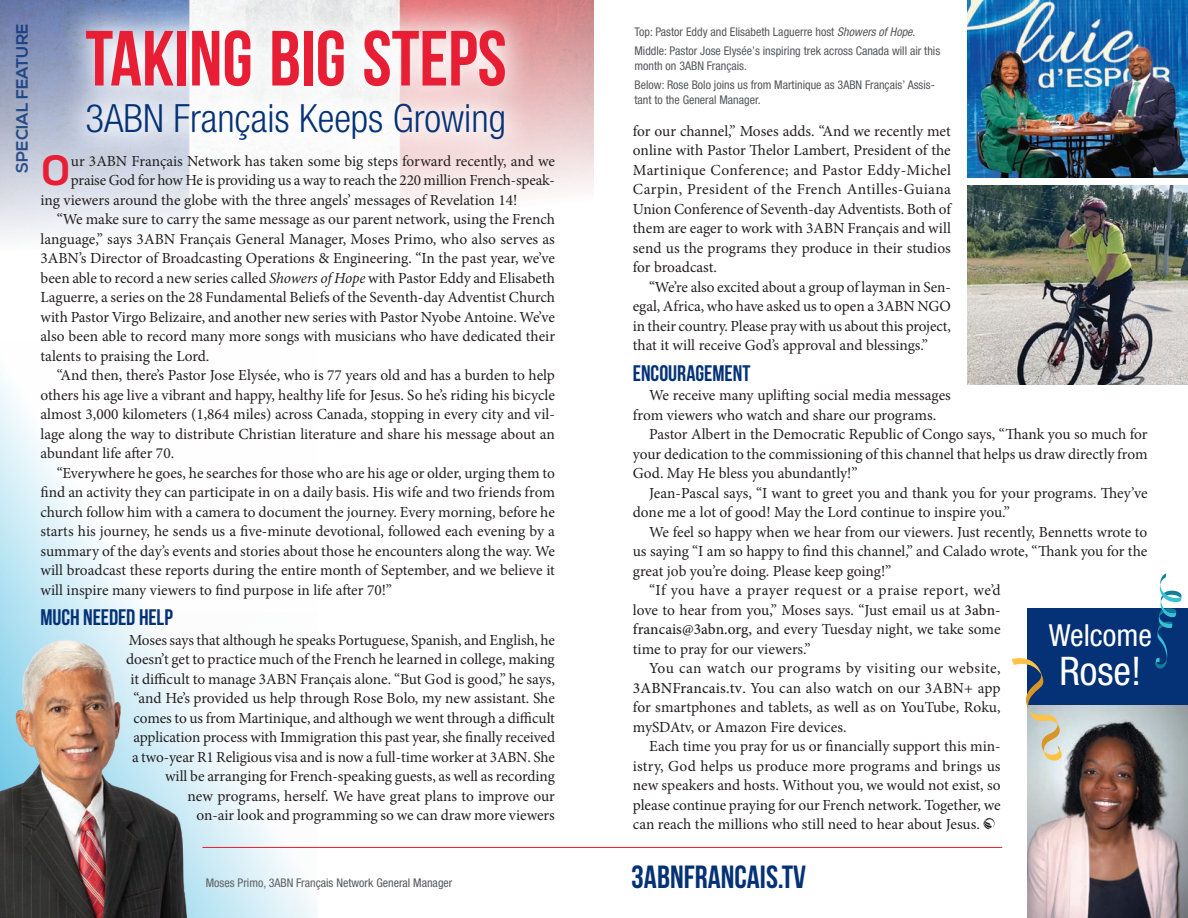
<style>
.page{position:relative;width:1188px;height:918px;background:#fff}
.page>*{position:absolute;margin:0;border:0;box-sizing:border-box;transform-origin:0 0}
.t1{font:700 78px "Bebas Neue";color:#e71e34}
.body__drop_cap{font:700 43.95px "Anivers";color:#e71e34}
.t2{font:condensed 39.45px "Helvetica Neue LT Pro";color:#fff}
.t3{font:300 condensed 39px "Helvetica Neue LT Pro";color:#053276}
.t4{font:700 32.1px "Bebas Neue";color:#053276}
.t5{font:condensed 30.45px "Helvetica Neue LT Pro";color:#fff}
.Subhead{font:700 22.5px "Bebas Neue";letter-spacing:-.005em;color:#053276}
.t6{font:700 16.5px "Nexa";color:#053276}
.body_w__indent{font:15.3px/19.5px "Minion Pro";letter-spacing:-.005em;color:#231f20;text-align:justify}
.body__drop_cap-2{font:15.3px "Minion Pro";letter-spacing:-.005em;color:#231f20}
.t7{font:condensed 12px/15px "Helvetica Neue LT Pro";color:#57585a}
.s1{font-style:italic}
.s2{font-weight:500}
</style>
<div class="page">
<div style="left:1028px;top:608px;width:160px;height:310px;background:#053276"></div>
<svg style="left:0;top:377px;width:318px;height:541px"></svg>
<img style="left:0;top:0;width:594px;height:239px">
<div style="left:56px;top:0;width:480px;height:170px;background:#fff;opacity:.97"></div>
<img style="left:1028px;top:705px;width:160px;height:213px">
<img style="left:0;top:612px;width:317px;height:306px">
<img style="left:968px;top:0;width:220px;height:177px">
<img style="left:968px;top:185px;width:220px;height:199px">
<hr style="left:202px;top:847px;width:800px;height:1px;background:#eb1c2c">
<svg style="left:1156px;top:573px;width:26px;height:96px"></svg>
<svg style="left:1012px;top:657px;width:50px;height:104px"></svg>
<svg style="left:983px;top:818px;width:12px;height:11px"></svg>
<p class="t6" style="left:13px;top:173px;width:150px;rotate:-90deg">SPECIAL FEATURE</p>
<p class="t1" style="left:85px;top:16px;width:423px">TAKING BIG STEPS</p>
<p class="t3" style="left:85px;top:96px;width:422px">3ABN Français Keeps Growing</p>
<p class="body__drop_cap" style="left:40px;top:146px;width:32px">O</p>
<p class="body__drop_cap-2" style="left:71px;top:150px;width:486px">ur 3ABN Français Network has taken some big steps forward recently, and we</p>
<p class="body__drop_cap-2" style="left:71px;top:170px;width:486px">praise God for how He is providing us a way to reach the 220 million French-speak-</p>
<p class="body__drop_cap-2" style="left:40px;top:189px;width:478px">ing viewers around the globe with the three angels’ messages of Revelation 14!</p>
<p class="body_w__indent" style="left:40px;top:210px;width:516px;text-indent:16px">“We make sure to carry the same message as our parent network, using the French language,” says 3ABN Français General Manager, Moses Primo, who also serves as 3ABN’s Director of Broadcasting Operations &amp; Engineering. “In the past year, we’ve been able to record a new series called <span class="s1">Showers of Hope</span> with Pastor Eddy and Elisabeth Laguerre, a series on the 28 Fundamental Beliefs of the Seventh-day Adventist Church with Pastor Virgo Belizaire, and another new series with Pastor Nyobe Antoine. We’ve also been able to record many more songs with musicians who have dedicated their talents to praising the Lord.</p>
<p class="body_w__indent" style="left:40px;top:366px;width:516px;text-indent:16px">“And then, there’s Pastor Jose Elysée, who is 77 years old and has a burden to help others his age live a vibrant and happy, healthy life for Jesus. So he’s riding his bicycle almost 3,000 kilometers (1,864 miles) across Canada, stopping in every city and vil&shy;lage along the way to distribute Christian literature and share his message about an abundant life after 70.</p>
<p class="body_w__indent" style="left:40px;top:463px;width:516px;text-indent:16px">“Everywhere he goes, he searches for those who are his age or older, urging them to find an activity they can participate in on a daily basis. His wife and two friends from church follow him with a camera to document the journey. Every morning, before he starts his journey, he sends us a five-minute devotional, followed each evening by a summary of the day’s events and stories about those he encounters along the way. We will broadcast these reports during the entire month of September, and we believe it will inspire many viewers to find purpose in life after 70!”</p>
<p class="Subhead" style="left:40px;top:605px;width:134px">MUCH NEEDED HELP</p>
<p class="body_w__indent" style="left:126px;top:630px;width:431px;text-align:right">Moses says that although he speaks Portuguese, Spanish, and English, he doesn’t get to practice much of the French he learned in college, making it difficult to manage 3ABN Français alone. “But God is good,” he says, “and He’s provided us help through Rose Bolo, my new assistant. She comes to us from Martinique, and although we went through a difficult application process with Immigration this past year, she finally received a two-year R1 Religious visa and is now a full-time worker at 3ABN. She will be arranging for French-speaking guests, as well as recording<br>new programs, herself. We have great plans to improve our<br>on-air look and programming so we can draw more viewers</p>
<p class="t7" style="left:206px;top:875px;width:248px">Moses Primo, 3ABN Français Network General Manager</p>
<p class="t7" style="left:634px;top:24px;width:283px">Top: Pastor Eddy and Elisabeth Laguerre host <span class="s1">Showers of Hope</span>.</p>
<p class="t7" style="left:634px;top:43px;width:307px">Middle: Pastor Jose Elysée’s inspiring trek across Canada will air this month on 3ABN Français.</p>
<p class="t7" style="left:634px;top:77px;width:302px">Below: Rose Bolo joins us from Martinique as 3ABN Français’ Assis&shy;tant to the General Manager.</p>
<p class="body_w__indent" style="left:633px;top:121px;width:320px">for our channel,” Moses adds. “And we recently met online with Pastor Thelor Lambert, President of the Martinique Conference; and Pastor Eddy-Michel Carpin, President of the French Antilles-Guiana Union Conference of Seventh-day Adventists. Both of them are eager to work with 3ABN Français and will send us the programs they produce in their studios for broadcast.</p>
<p class="body_w__indent" style="left:633px;top:277px;width:320px;text-indent:16px">“We’re also excited about a group of layman in Sen&shy;egal, Africa, who have asked us to open a 3ABN NGO in their country. Please pray with us about this project, that it will receive God’s approval and blessings.”</p>
<p class="Subhead" style="left:633px;top:361px;width:119px">ENCOURAGEMENT</p>
<p class="body_w__indent" style="left:633px;top:386px;width:319px;text-indent:16px">We receive many uplifting social media messages from viewers who watch and share our programs.</p>
<p class="body_w__indent" style="left:633px;top:425px;width:516px;text-indent:16px">Pastor Albert in the Democratic Republic of Congo says, “Thank you so much for your dedication to the commissioning of this channel that helps us draw directly from God. May He bless you abundantly!”</p>
<p class="body_w__indent" style="left:633px;top:483px;width:516px;text-indent:16px">Jean-Pascal says, “I want to greet you and thank you for your programs. They’ve done me a lot of good! May the Lord continue to inspire you.”</p>
<p class="body_w__indent" style="left:633px;top:522px;width:516px;text-indent:16px">We feel so happy when we hear from our viewers. Just recently, Bennetts wrote to us saying “I am so happy to find this channel,” and Calado wrote, “Thank you for the great job you’re doing. Please keep going!”</p>
<p class="body_w__indent" style="left:633px;top:581px;width:369px;text-indent:16px">“If you have a prayer request or a praise report, we’d love to hear from you,” Moses says. “Just email us at <span class="s2">3abn&shy;francais@3abn.org,</span> and every Tuesday night, we take some time to pray for our viewers.”</p>
<p class="body_w__indent" style="left:633px;top:659px;width:369px;text-indent:16px">You can watch our programs by visiting our website, <span class="s2">3ABNFrancais.tv</span>. You can also watch on our 3ABN+ app for smartphones and tablets, as well as on YouTube, Roku, mySDAtv, or Amazon Fire devices.</p>
<p class="body_w__indent" style="left:633px;top:737px;width:369px;text-indent:16px">Each time you pray for us or financially support this min&shy;istry, God helps us produce more programs and brings us new speakers and hosts. Without you, we would not exist, so please continue praying for our French network. Together, we can reach the millions who still need to hear about Jesus.</p>
<p class="t5" style="left:1049px;top:617px;width:105px">Welcome</p>
<p class="t2" style="left:1059px;top:648px;width:83px">Rose!</p>
<p class="t4" style="left:631px;top:859px;width:176px">3ABNFRANCAIS.TV</p>
</div>
